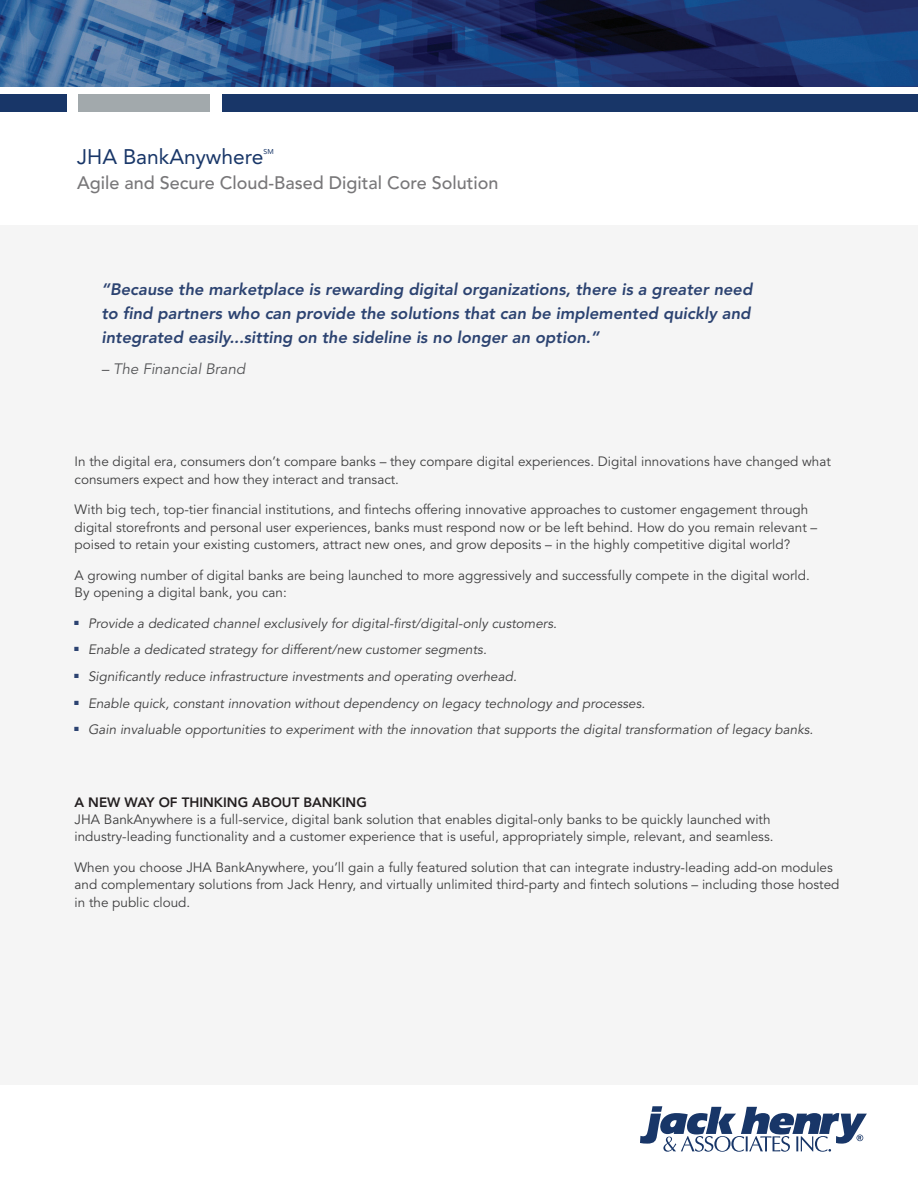
<style>
.page{position:relative;width:918px;height:1188px;background:#fff}
.page>*{position:absolute;margin:0;border:0;box-sizing:border-box;transform-origin:0 0}
.HEADLINE{font:21px "Avenir LT Std";color:#183668}
.SUBHEAD{font:500 18px "Avenir LT Std";color:#787779}
.BODY_TEXT{font:italic 800 16.5px/24px "Avenir LT Std";color:#2c4371;text-align:justify}
.BODY_TEXT-2{font:italic 15px "Avenir LT Std";color:#545557}
.BODY_TEXT-3{font:13.5px/17.2px "Avenir LT Std";color:#3e3e3f}
.t1{font:italic 13.5px "Avenir LT Std";color:#3e3e3f}
.TEXT_HEADLINE{font:800 13.5px "Avenir LT Std";color:#231f20}
.HEADLINE-2{font:7.05px "Avenir LT Std";color:#183668}
</style>
<div class="page">
<div style="left:0;top:225px;width:918px;height:860px;background:#f5f5f5"></div>
<div style="left:0;top:94px;width:68px;height:17px;background:#183668"></div>
<div style="left:79px;top:94px;width:131px;height:17px;background:#a2a9ac"></div>
<div style="left:222px;top:94px;width:696px;height:17px;background:#183668"></div>
<img style="left:0;top:0;width:918px;height:86px">
<svg style="left:640px;top:1106px;width:227px;height:46px"></svg>
<p class="HEADLINE" style="left:77px;top:144px;width:188px">JHA BankAnywhere</p>
<p class="HEADLINE-2" style="left:264px;top:147px;width:12px">SM</p>
<p class="SUBHEAD" style="left:77px;top:172px;width:423px">Agile and Secure Cloud-Based Digital Core Solution</p>
<p class="BODY_TEXT" style="left:102px;top:278px;width:652px">“Because the marketplace is rewarding digital organizations, there is a greater need to find partners who can provide the solutions that can be implemented quickly and integrated easily...sitting on the sideline is no longer an option.”</p>
<p class="BODY_TEXT-2" style="left:102px;top:360px;width:145px">– The Financial Brand</p>
<p class="BODY_TEXT-3" style="left:75px;top:453px;width:758px">In the digital era, consumers don’t compare banks – they compare digital experiences. Digital innovations have changed what consumers expect and how they interact and transact.</p>
<p class="BODY_TEXT-3" style="left:75px;top:501px;width:744px">With big tech, top-tier financial institutions, and fintechs offering innovative approaches to customer engagement through digital storefronts and personal user experiences, banks must respond now or be left behind. How do you remain relevant – poised to retain your existing customers, attract new ones, and grow deposits – in the highly competitive digital world?</p>
<p class="BODY_TEXT-3" style="left:75px;top:567px;width:737px">A growing number of digital banks are being launched to more aggressively and successfully compete in the digital world.<br>By opening a digital bank, you can:</p>
<p class="t1" style="left:75px;top:615px;width:484px"><sup>■</sup> Provide a dedicated channel exclusively for digital-first/digital-only customers.</p>
<p class="t1" style="left:75px;top:642px;width:414px"><sup>■</sup> Enable a dedicated strategy for different/new customer segments.</p>
<p class="t1" style="left:75px;top:669px;width:444px"><sup>■</sup> Significantly reduce infrastructure investments and operating overhead.</p>
<p class="t1" style="left:75px;top:695px;width:572px"><sup>■</sup> Enable quick, constant innovation without dependency on legacy technology and processes.</p>
<p class="t1" style="left:75px;top:722px;width:740px"><sup>■</sup> Gain invaluable opportunities to experiment with the innovation that supports the digital transformation of legacy banks.</p>
<p class="TEXT_HEADLINE" style="left:75px;top:794px;width:294px">A NEW WAY OF THINKING ABOUT BANKING</p>
<p class="BODY_TEXT-3" style="left:75px;top:811px;width:700px">JHA BankAnywhere is a full-service, digital bank solution that enables digital-only banks to be quickly launched with industry-leading functionality and a customer experience that is useful, appropriately simple, relevant, and seamless.</p>
<p class="BODY_TEXT-3" style="left:75px;top:859px;width:766px">When you choose JHA BankAnywhere, you’ll gain a fully featured solution that can integrate industry-leading add-on modules and complementary solutions from Jack Henry, and virtually unlimited third-party and fintech solutions – including those hosted in the public cloud.</p>
</div>
